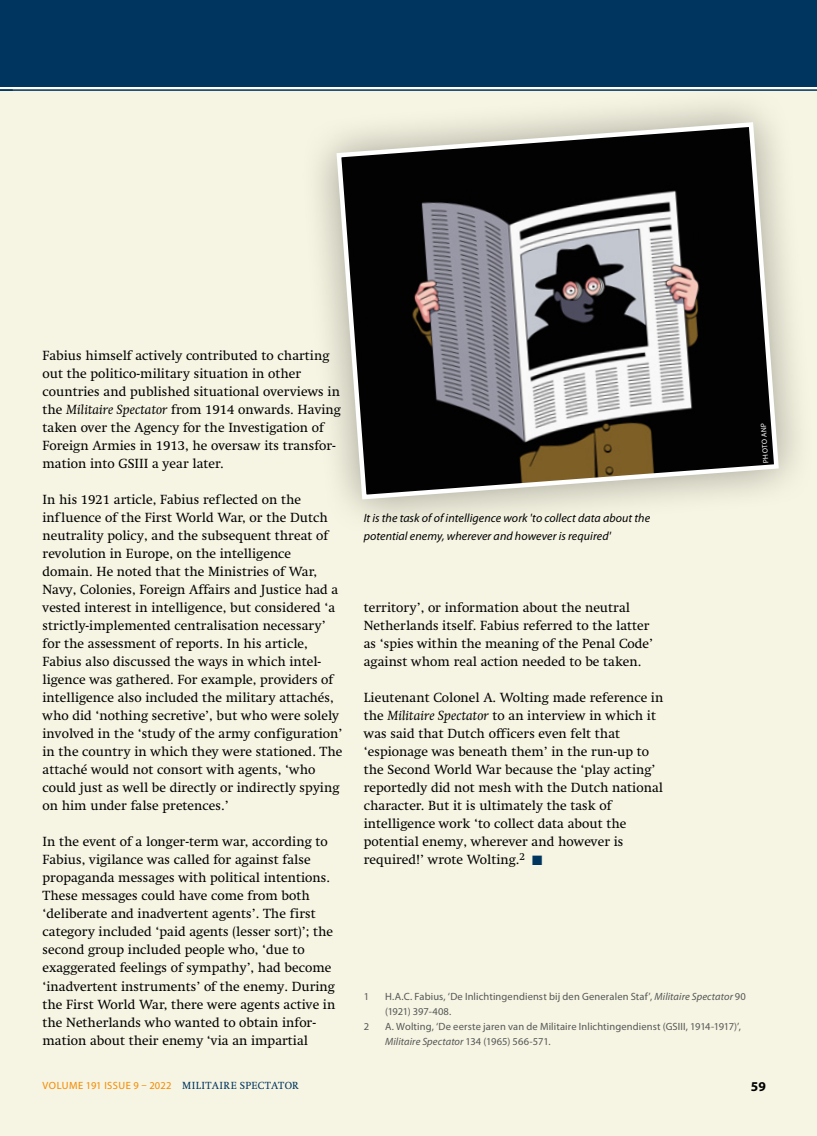
<style>
.page{position:relative;width:817px;height:1136px;background:#fff}
.page>*{position:absolute;margin:0;border:0;box-sizing:border-box;transform-origin:0 0}
.t1{font:13.5px/18px "Swift LT Std";color:#000}
.t2{font:700 13.5px "Myriad Pro";color:#000}
.t3{font:italic 12px/18px "Myriad Pro";letter-spacing:.005em;color:#000}
.t4{font:10.5px/15px "Myriad Pro";letter-spacing:.01em;color:#555756}
.t5{font:10.5px "Myriad Pro";letter-spacing:.035em;color:#f38a00}
.t6{font:7.5px "Myriad Pro";color:#fff}
.s1{font-style:italic}
.s2{color:#00355f}
.s3{font-family:"Swift LT Std";color:#00355f}
</style>
<div class="page">
<div style="left:0;top:89px;width:816px;height:1046px;background:#f6f4e2"></div>
<div style="left:0;top:0;width:816px;height:87px;background:#00355f"></div>
<hr style="left:0;top:89px;width:816px;height:2px;background:#00355f">
<div style="left:299px;top:85px;width:517px;height:452px;background:#000;opacity:.35"></div>
<svg style="left:334px;top:120px;width:447px;height:382px"></svg>
<p class="t1" style="left:43px;top:347px;width:300px">Fabius himself actively contributed to charting out the politico-military situation in other countries and published situational overviews in the <span class="s1">Militaire Spectator</span> from 1914 onwards. Having taken over the Agency for the Investigation of Foreign Armies in 1913, he oversaw its transfor&shy;mation into GSIII a year later.</p>
<p class="t1" style="left:43px;top:491px;width:301px">In his 1921 article, Fabius reflected on the influence of the First World War, or the Dutch neutrality policy, and the subsequent threat of revolution in Europe, on the intelligence domain. He noted that the Ministries of War, Navy, Colonies, Foreign Affairs and Justice had a vested interest in intelligence, but considered ‘a strictly-implemented centralisation necessary’ for the assessment of reports. In his article, Fabius also discussed the ways in which intel&shy;ligence was gathered. For example, providers of intelligence also included the military attachés, who did ‘nothing secretive’, but who were solely involved in the ‘study of the army configuration’ in the country in which they were stationed. The attaché would not consort with agents, ‘who could just as well be directly or indirectly spying on him under false pretences.’</p>
<p class="t1" style="left:43px;top:833px;width:294px">In the event of a longer-term war, according to Fabius, vigilance was called for against false propaganda messages with political intentions.<br>These messages could have come from both ‘deliberate and inadvertent agents’. The first category included ‘paid agents (lesser sort)’; the second group included people who, ‘due to exaggerated feelings of sympathy’, had become ‘inadvertent instruments’ of the enemy. During the First World War, there were agents active in the Netherlands who wanted to obtain infor&shy;mation about their enemy ‘via an impartial</p>
<p class="t3" style="left:363px;top:509px;width:288px">It is the task of of intelligence work 'to collect data about the potential enemy, wherever and however is required'</p>
<p class="t1" style="left:364px;top:599px;width:291px">territory’, or information about the neutral Netherlands itself. Fabius referred to the latter as ‘spies within the meaning of the Penal Code’ against whom real action needed to be taken.</p>
<p class="t1" style="left:364px;top:689px;width:301px">Lieutenant Colonel A. Wolting made reference in the <span class="s1">Militaire Spectator</span> to an interview in which it was said that Dutch officers even felt that ‘espionage was beneath them’ in the run-up to the Second World War because the ‘play acting’ reportedly did not mesh with the Dutch national character. But it is ultimately the task of intelligence work ‘to collect data about the potential enemy, wherever and however is required!’ wrote Wolting.<sup>2</sup> <span class="s2">■</span></p>
<p class="t6" style="left:761px;top:463px;width:41px;rotate:-94deg">PHOTO ANP</p>
<p class="t4" style="left:364px;top:988px;width:7px">1</p>
<p class="t4" style="left:385px;top:988px;width:362px">H.A.C. Fabius, ‘De Inlichtingendienst bij den Generalen Staf’, <span class="s1">Militaire Spectator</span> 90 (1921) 397-408.</p>
<p class="t4" style="left:364px;top:1018px;width:7px">2</p>
<p class="t4" style="left:385px;top:1018px;width:357px">A. Wolting, ‘De eerste jaren van de Militaire Inlichtingendienst (GSIII, 1914-1917)’,<br><span class="s1">Militaire Spectator</span> 134 (1965) 566-571.</p>
<p class="t5" style="left:43px;top:1078px;width:258px">VOLUME 191 ISSUE 9 – 2022 <span class="s3">MILITAIRE SPECTATOR</span></p>
<p class="t2" style="left:750px;top:1077px;width:16px">59</p>
</div>
